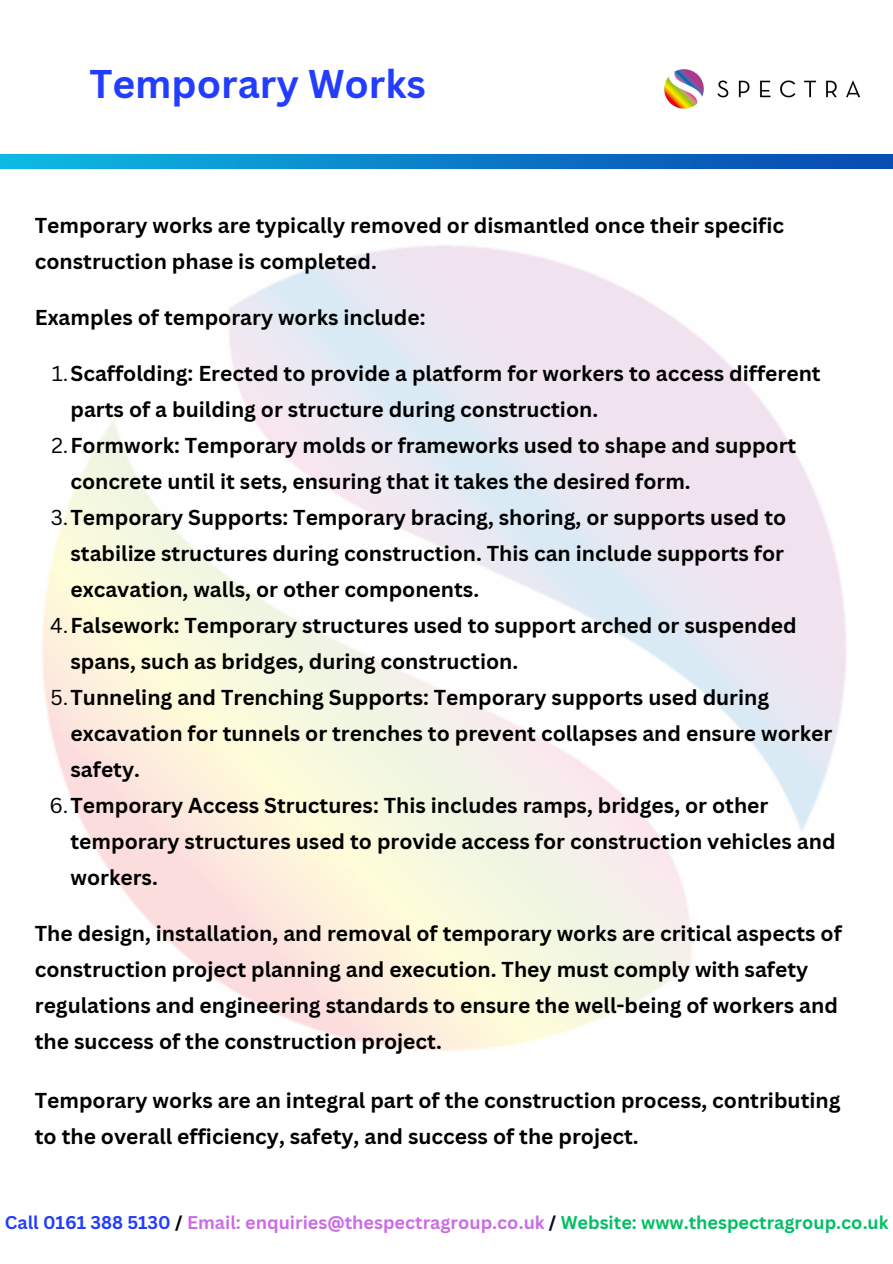
<style>
.page{position:relative;width:893px;height:1264px;background:#fff}
.page>*{position:absolute;margin:0;border:0;box-sizing:border-box;transform-origin:0 0}
.t1{font:700 39px "Canva Sans";color:#233dff}
.t2{font:700 21px/36px "Canva Sans";color:#000}
.t3{font:700 18px "Canva Sans";color:#cb6ce6}
.s1{font-weight:400}
.s2{color:#233dff}
.s3{color:#000}
.s4{color:#050a30}
.s5{color:#00bf63}
</style>
<div class="page">
<img style="left:664px;top:69px;width:196px;height:40px">
<img style="left:0;top:155px;width:892px;height:13px">
<h2 class="t1" style="left:89px;top:57px;width:338px">Temporary Works</h2>
<p class="t2" style="left:35px;top:207px;width:750px">Temporary works are typically removed or dismantled once their specific construction phase is completed.</p>
<h2 class="t2" style="left:35px;top:299px;width:392px">Examples of temporary works include:</h2>
<h2 class="t2" style="left:70px;top:355px;width:751px;text-indent:-19px"><span class="s1">1.</span>Scaffolding: Erected to provide a platform for workers to access different parts of a building or structure during construction.</h2>
<h3 class="t2" style="left:70px;top:427px;width:727px;text-indent:-19px"><span class="s1">2.</span>Formwork: Temporary molds or frameworks used to shape and support concrete until it sets, ensuring that it takes the desired form.</h3>
<h3 class="t2" style="left:70px;top:499px;width:717px;text-align:justify;text-indent:-20px"><span class="s1">3.</span>Temporary Supports: Temporary bracing, shoring, or supports used to stabilize structures during construction. This can include supports for excavation, walls, or other components.</h3>
<h3 class="t2" style="left:70px;top:607px;width:727px;text-indent:-20px"><span class="s1">4.</span>Falsework: Temporary structures used to support arched or suspended spans, such as bridges, during construction.</h3>
<h3 class="t2" style="left:70px;top:679px;width:763px;text-indent:-20px"><span class="s1">5.</span>Tunneling and Trenching Supports: Temporary supports used during excavation for tunnels or trenches to prevent collapses and ensure worker safety.</h3>
<h3 class="t2" style="left:70px;top:787px;width:766px;text-indent:-21px"><span class="s1">6.</span>Temporary Access Structures: This includes ramps, bridges, or other temporary structures used to provide access for construction vehicles and workers.</h3>
<h3 class="t2" style="left:35px;top:915px;width:808px">The design, installation, and removal of temporary works are critical aspects of construction project planning and execution. They must comply with safety regulations and engineering standards to ensure the well-being of workers and the success of the construction project.</h3>
<h2 class="t2" style="left:35px;top:1082px;width:807px">Temporary works are an integral part of the construction process, contributing to the overall efficiency, safety, and success of the project.</h2>
<p class="t3" style="left:5px;top:1210px;width:885px"><span class="s2">Call 0161 388 5130</span> <span class="s3">/</span> Email: enquiries@thespectragroup.co.uk <span class="s4">/</span> <span class="s5">Website: www.thespectragroup.co.uk</span></p>
</div>
